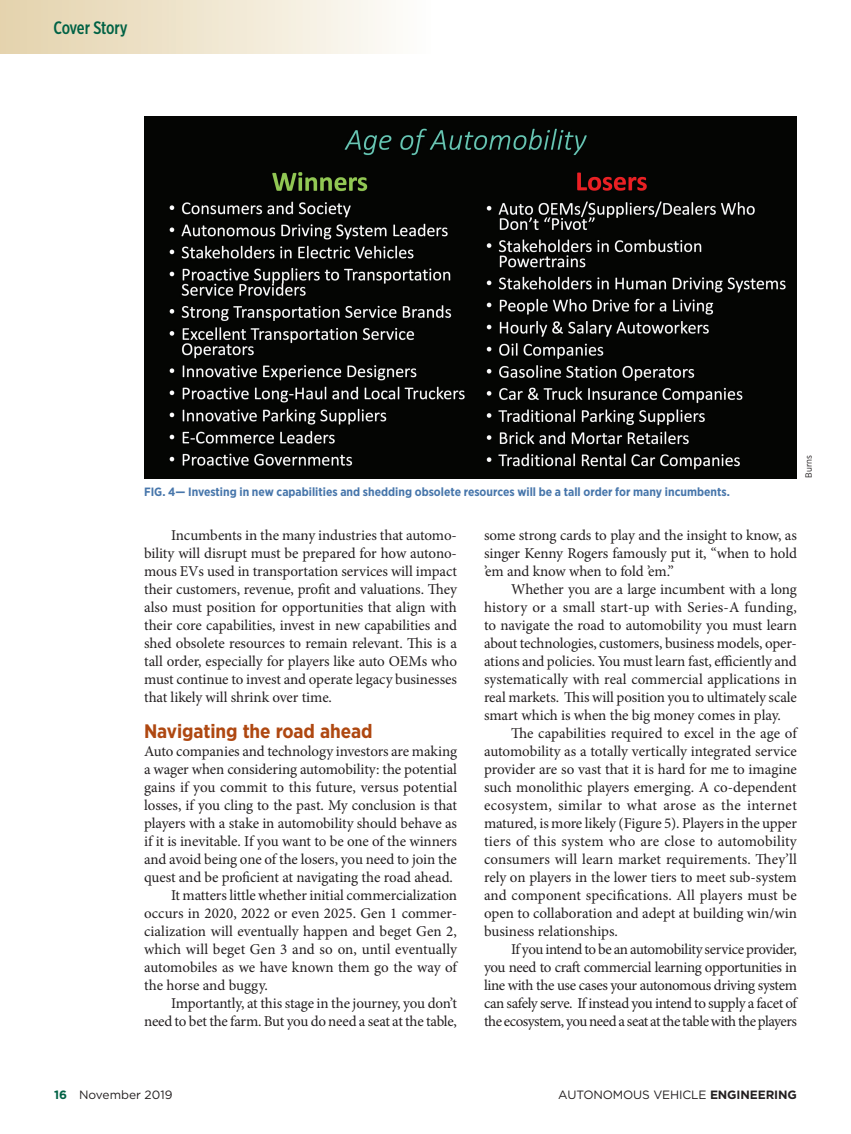
<style>
.page{position:relative;width:851px;height:1134px;background:#fff}
.page>*{position:absolute;margin:0;border:0;box-sizing:border-box;transform-origin:0 0}
.t1{font:700 19.5px "Gotham Narrow";letter-spacing:-.005em;color:#af4811}
.t2{font:500 18px "Gotham X Narrow";letter-spacing:-.01em;color:#006245}
.t3{font:15px/18px "Minion Pro";letter-spacing:-.005em;color:#231f20;text-align:justify}
.t4{font:700 12px "Gotham Narrow";color:#4776ab}
.t5{font:12px "Gotham";letter-spacing:-.01em;color:#231f20}
.t6{font:9px "Gotham Narrow";letter-spacing:.025em;color:#231f20}
.s1{font-weight:700;color:#006245}
.s2{font-weight:700}
</style>
<div class="page">
<div style="left:0;top:0;width:432px;height:54px;background:linear-gradient(to right,#e4d2ab,#fefefb)"></div>
<img style="left:144px;top:116px;width:652px;height:362px">
<p class="t2" style="left:53px;top:17px;width:76px">Cover Story</p>
<p class="t4" style="left:144px;top:484px;width:587px">FIG. 4— Investing in new capabilities and shedding obsolete resources will be a tall order for many incumbents.</p>
<p class="t6" style="left:802px;top:478px;width:25px;rotate:-90deg">Burns</p>
<p class="t3" style="left:144px;top:526px;width:314px;text-indent:27px">Incumbents in the many industries that automo&shy;bility will disrupt must be prepared for how autono&shy;mous EVs used in transportation services will impact their customers, revenue, profit and valuations. They also must position for opportunities that align with their core capabilities, invest in new capabilities and shed obsolete resources to remain relevant. This is a tall order, especially for players like auto OEMs who must continue to invest and operate legacy businesses that likely will shrink over time.</p>
<h1 class="t1" style="left:144px;top:719px;width:230px">Navigating the road ahead</h1>
<p class="t3" style="left:144px;top:742px;width:314px">Auto companies and technology investors are making</p>
<p class="t3" style="left:144px;top:760px;width:314px">a wager when considering automobility: the potential</p>
<p class="t3" style="left:144px;top:778px;width:314px">gains if you commit to this future, versus potential</p>
<p class="t3" style="left:144px;top:796px;width:314px">losses, if you cling to the past. My conclusion is that</p>
<p class="t3" style="left:144px;top:814px;width:314px">players with a stake in automobility should behave as</p>
<p class="t3" style="left:144px;top:832px;width:314px">if it is inevitable. If you want to be one of the winners</p>
<p class="t3" style="left:144px;top:850px;width:314px">and avoid being one of the losers, you need to join the</p>
<p class="t3" style="left:144px;top:868px;width:310px">quest and be proficient at navigating the road ahead.</p>
<p class="t3" style="left:171px;top:886px;width:287px">It matters little whether initial commercialization</p>
<p class="t3" style="left:144px;top:904px;width:314px">occurs in 2020, 2022 or even 2025. Gen 1 commer-</p>
<p class="t3" style="left:144px;top:922px;width:314px">cialization will eventually happen and beget Gen 2,</p>
<p class="t3" style="left:144px;top:940px;width:314px">which will beget Gen 3 and so on, until eventually</p>
<p class="t3" style="left:144px;top:958px;width:314px">automobiles as we have known them go the way of</p>
<p class="t3" style="left:144px;top:976px;width:125px">the horse and buggy.</p>
<p class="t3" style="left:171px;top:994px;width:287px">Importantly, at this stage in the journey, you don’t</p>
<p class="t3" style="left:144px;top:1012px;width:314px">need to bet the farm. But you do need a seat at the table,</p>
<p class="t3" style="left:484px;top:526px;width:314px">some strong cards to play and the insight to know, as singer Kenny Rogers famously put it, “when to hold ’em and know when to fold ’em.”</p>
<p class="t3" style="left:484px;top:580px;width:314px;text-indent:27px">Whether you are a large incumbent with a long history or a small start-up with Series-A funding, to navigate the road to automobility you must learn about technologies, customers, business models, oper&shy;ations and policies. You must learn fast, efficiently and systematically with real commercial applications in real markets. This will position you to ultimately scale smart which is when the big money comes in play.</p>
<p class="t3" style="left:484px;top:724px;width:314px;text-indent:27px">The capabilities required to excel in the age of automobility as a totally vertically integrated service provider are so vast that it is hard for me to imagine such monolithic players emerging. A co-dependent ecosystem, similar to what arose as the internet matured, is more likely (Figure 5). Players in the upper tiers of this system who are close to automobility consumers will learn market requirements. They’ll rely on players in the lower tiers to meet sub-system and component specifications. All players must be open to collaboration and adept at building win/win business relationships.</p>
<p class="t3" style="left:484px;top:940px;width:314px;text-indent:27px">If you intend to be an automobility service provider, you need to craft commercial learning opportunities in line with the use cases your autonomous driving system can safely serve. If instead you intend to supply a facet of the ecosystem, you need a seat at the table with the players</p>
<p class="t5" style="left:54px;top:1087px;width:120px"><span class="s1">16</span> November 2019</p>
<p class="t5" style="left:558px;top:1087px;width:240px">AUTONOMOUS VEHICLE <span class="s2">ENGINEERING</span></p>
</div>
